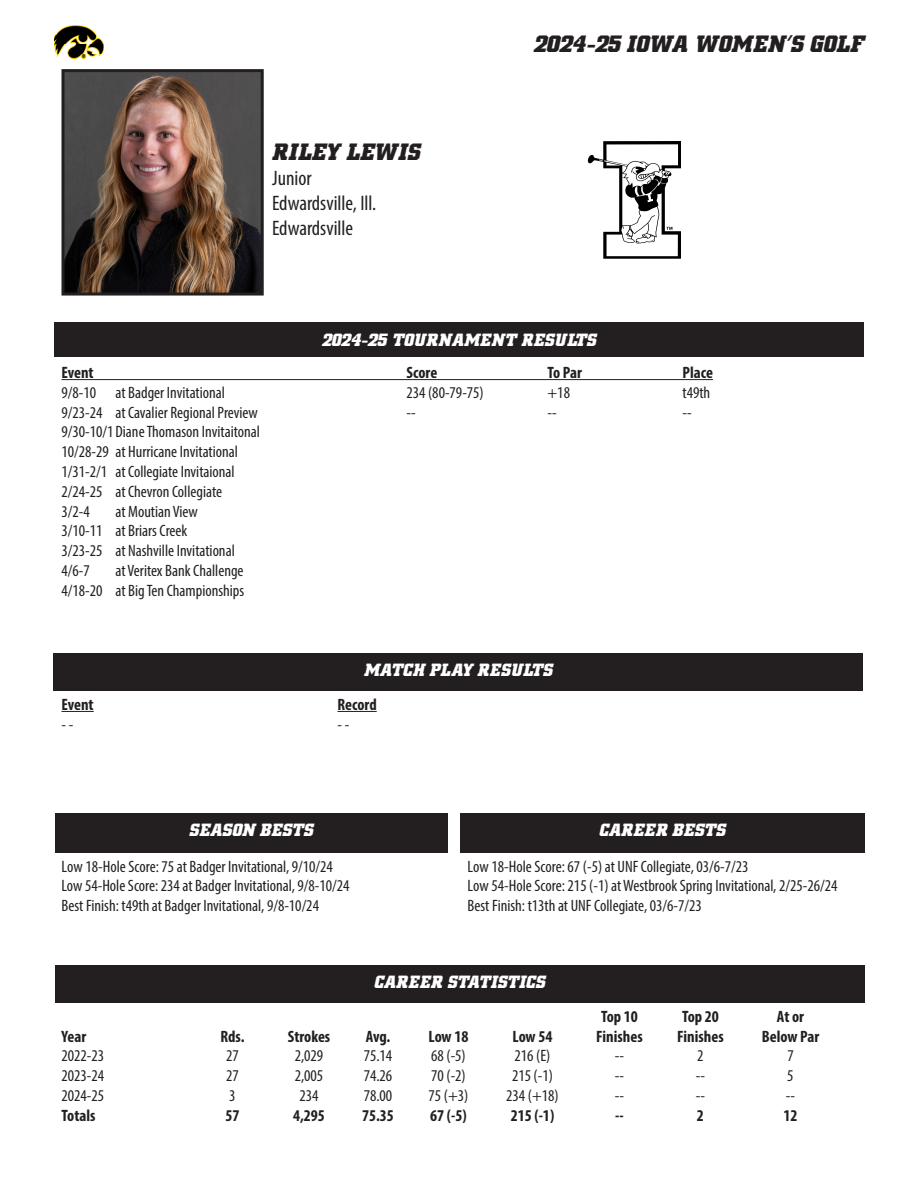
<style>
.page{position:relative;width:918px;height:1188px;background:#fff}
.page>*{position:absolute;margin:0;border:0;box-sizing:border-box;transform-origin:0 0}
.t1{font:italic 700 24px "Hawkeye";color:#231f20}
.t2{font:condensed 21px "Myriad Pro";color:#231f20}
.t3{font:italic 700 18px "Hawkeye";letter-spacing:.02em;color:#fff}
.t4{font:condensed 16.5px "Myriad Pro";color:#231f20}
.t5{font:700 condensed 16.5px "Myriad Pro";color:#231f20}
</style>
<div class="page">
<img style="left:54px;top:26px;width:50px;height:32px">
<img style="left:66px;top:73px;width:194px;height:219px">
<div style="left:62px;top:69px;width:202px;height:227px;border:3px solid #231f20"></div>
<div style="left:54px;top:322px;width:810px;height:35px;background:#231f20"></div>
<div style="left:55px;top:813px;width:393px;height:39px;background:#231f20"></div>
<div style="left:460px;top:813px;width:405px;height:39px;background:#231f20"></div>
<hr style="left:62px;top:379px;width:651px;height:1px;background:#231f20">
<div style="left:53px;top:653px;width:810px;height:38px;background:#231f20"></div>
<hr style="left:62px;top:711px;width:32px;height:1px;background:#231f20">
<hr style="left:338px;top:711px;width:39px;height:1px;background:#231f20">
<div style="left:55px;top:965px;width:810px;height:38px;background:#231f20"></div>
<svg style="left:587px;top:141px;width:94px;height:118px"></svg>
<p class="t1" style="left:272px;top:138px;width:149px">RILEY LEWIS</p>
<p class="t2" style="left:272px;top:165px;width:41px">Junior</p>
<p class="t2" style="left:272px;top:191px;width:106px">Edwardsville, Ill.</p>
<p class="t2" style="left:272px;top:216px;width:83px">Edwardsville</p>
<h1 class="t1" style="left:534px;top:30px;width:332px">2024-25 IOWA WOMEN’S GOLF</h1>
<p class="t3" style="left:322px;top:329px;width:276px">2024-25 TOURNAMENT RESULTS</p>
<p class="t5" style="left:62px;top:362px;width:34px">Event</p>
<p class="t5" style="left:406px;top:362px;width:32px">Score</p>
<p class="t5" style="left:547px;top:362px;width:36px">To Par</p>
<p class="t5" style="left:682px;top:362px;width:32px">Place</p>
<p class="t4" style="left:62px;top:382px;width:165px">9/8-10 at Badger Invitational</p>
<p class="t4" style="left:406px;top:382px;width:79px">234 (80-79-75)</p>
<p class="t4" style="left:547px;top:382px;width:24px">+18</p>
<p class="t4" style="left:682px;top:382px;width:29px">t49th</p>
<p class="t4" style="left:62px;top:402px;width:198px">9/23-24 at Cavalier Regional Preview</p>
<p class="t4" style="left:406px;top:402px;width:11px">--</p>
<p class="t4" style="left:547px;top:402px;width:11px">--</p>
<p class="t4" style="left:682px;top:402px;width:11px">--</p>
<p class="t4" style="left:62px;top:422px;width:200px">9/30-10/1 Diane Thomason Invitaitonal</p>
<p class="t4" style="left:62px;top:442px;width:178px">10/28-29 at Hurricane Invitational</p>
<p class="t4" style="left:62px;top:462px;width:175px">1/31-2/1 at Collegiate Invitaional</p>
<p class="t4" style="left:62px;top:481px;width:162px">2/24-25 at Chevron Collegiate</p>
<p class="t4" style="left:62px;top:501px;width:30px">3/2-4</p>
<p class="t4" style="left:116px;top:501px;width:84px">at Moutian View</p>
<p class="t4" style="left:62px;top:521px;width:127px">3/10-11 at Briars Creek</p>
<p class="t4" style="left:62px;top:541px;width:175px">3/23-25 at Nashville Invitational</p>
<p class="t4" style="left:62px;top:561px;width:30px">4/6-7</p>
<p class="t4" style="left:116px;top:561px;width:130px">at Veritex Bank Challenge</p>
<p class="t4" style="left:62px;top:580px;width:184px">4/18-20 at Big Ten Championships</p>
<p class="t3" style="left:364px;top:660px;width:190px">MATCH PLAY RESULTS</p>
<p class="t5" style="left:62px;top:694px;width:34px">Event</p>
<p class="t5" style="left:338px;top:694px;width:41px">Record</p>
<p class="t4" style="left:62px;top:714px;width:13px">- -</p>
<p class="t4" style="left:337px;top:714px;width:13px">- -</p>
<p class="t3" style="left:189px;top:820px;width:125px">SEASON BESTS</p>
<p class="t3" style="left:599px;top:820px;width:128px">CAREER BESTS</p>
<p class="t4" style="left:62px;top:856px;width:273px">Low 18-Hole Score: 75 at Badger Invitational, 9/10/24</p>
<p class="t4" style="left:62px;top:876px;width:290px">Low 54-Hole Score: 234 at Badger Invitational, 9/8-10/24</p>
<p class="t4" style="left:62px;top:896px;width:259px">Best Finish: t49th at Badger Invitational, 9/8-10/24</p>
<p class="t4" style="left:468px;top:856px;width:283px">Low 18-Hole Score: 67 (-5) at UNF Collegiate, 03/6-7/23</p>
<p class="t4" style="left:468px;top:876px;width:371px">Low 54-Hole Score: 215 (-1) at Westbrook Spring Invitational, 2/25-26/24</p>
<p class="t4" style="left:468px;top:896px;width:236px">Best Finish: t13th at UNF Collegiate, 03/6-7/23</p>
<p class="t3" style="left:374px;top:972px;width:173px">CAREER STATISTICS</p>
<p class="t5" style="left:601px;top:1006px;width:38px">Top 10</p>
<p class="t5" style="left:682px;top:1006px;width:38px">Top 20</p>
<p class="t5" style="left:777px;top:1006px;width:29px">At or</p>
<p class="t5" style="left:62px;top:1026px;width:26px">Year</p>
<p class="t5" style="left:220px;top:1026px;width:26px">Rds.</p>
<p class="t5" style="left:288px;top:1026px;width:44px">Strokes</p>
<p class="t5" style="left:366px;top:1026px;width:26px">Avg.</p>
<p class="t5" style="left:429px;top:1026px;width:41px">Low 18</p>
<p class="t5" style="left:513px;top:1026px;width:41px">Low 54</p>
<p class="t5" style="left:596px;top:1026px;width:48px">Finishes</p>
<p class="t5" style="left:677px;top:1026px;width:48px">Finishes</p>
<p class="t5" style="left:762px;top:1026px;width:59px">Below Par</p>
<p class="t4" style="left:62px;top:1046px;width:44px">2022-23</p>
<p class="t4" style="left:226px;top:1046px;width:14px">27</p>
<p class="t4" style="left:295px;top:1046px;width:30px">2,029</p>
<p class="t4" style="left:364px;top:1046px;width:30px">75.14</p>
<p class="t4" style="left:431px;top:1046px;width:36px">68 (-5)</p>
<p class="t4" style="left:515px;top:1046px;width:37px">216 (E)</p>
<p class="t4" style="left:615px;top:1046px;width:11px">--</p>
<p class="t4" style="left:697px;top:1046px;width:8px">2</p>
<p class="t4" style="left:787px;top:1046px;width:8px">7</p>
<p class="t4" style="left:62px;top:1066px;width:44px">2023-24</p>
<p class="t4" style="left:226px;top:1066px;width:14px">27</p>
<p class="t4" style="left:295px;top:1066px;width:30px">2,005</p>
<p class="t4" style="left:364px;top:1066px;width:30px">74.26</p>
<p class="t4" style="left:431px;top:1066px;width:36px">70 (-2)</p>
<p class="t4" style="left:512px;top:1066px;width:42px">215 (-1)</p>
<p class="t4" style="left:615px;top:1066px;width:11px">--</p>
<p class="t4" style="left:696px;top:1066px;width:11px">--</p>
<p class="t4" style="left:787px;top:1066px;width:8px">5</p>
<p class="t4" style="left:62px;top:1086px;width:44px">2024-25</p>
<p class="t4" style="left:229px;top:1086px;width:8px">3</p>
<p class="t4" style="left:299px;top:1086px;width:21px">234</p>
<p class="t4" style="left:364px;top:1086px;width:30px">78.00</p>
<p class="t4" style="left:429px;top:1086px;width:41px">75 (+3)</p>
<p class="t4" style="left:506px;top:1086px;width:54px">234 (+18)</p>
<p class="t4" style="left:615px;top:1086px;width:11px">--</p>
<p class="t4" style="left:696px;top:1086px;width:11px">--</p>
<p class="t4" style="left:786px;top:1086px;width:11px">--</p>
<p class="t5" style="left:62px;top:1105px;width:35px">Totals</p>
<p class="t5" style="left:225px;top:1105px;width:16px">57</p>
<p class="t5" style="left:293px;top:1105px;width:33px">4,295</p>
<p class="t5" style="left:362px;top:1105px;width:33px">75.35</p>
<p class="t5" style="left:430px;top:1105px;width:38px">67 (-5)</p>
<p class="t5" style="left:511px;top:1105px;width:45px">215 (-1)</p>
<p class="t5" style="left:615px;top:1105px;width:10px">--</p>
<p class="t5" style="left:697px;top:1105px;width:9px">2</p>
<p class="t5" style="left:783px;top:1105px;width:16px">12</p>
</div>
